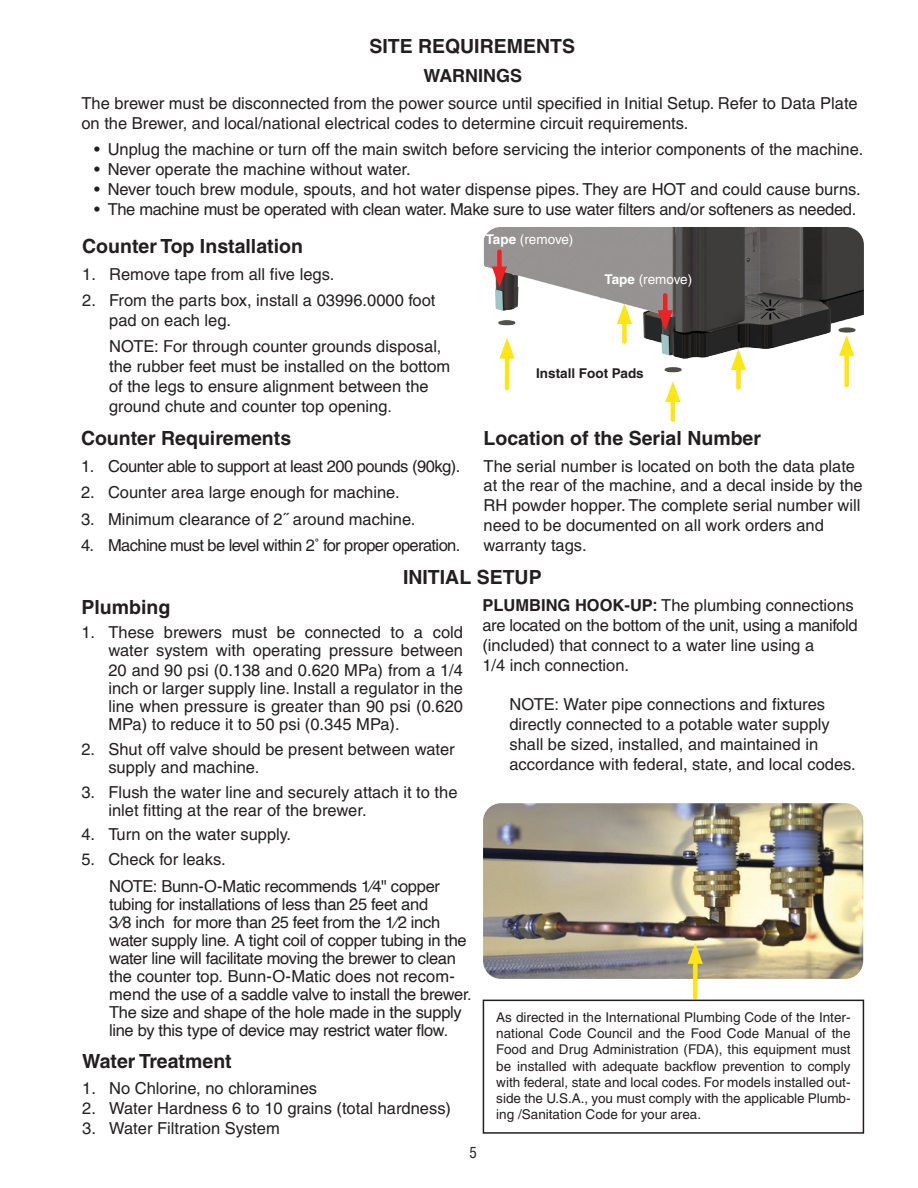
<style>
.page{position:relative;width:918px;height:1188px;background:#fff}
.page>*{position:absolute;margin:0;border:0;box-sizing:border-box;transform-origin:0 0}
.t1{font:700 19.5px "Helvetica LT Pro";color:#231f20}
.t2{font:700 18px "Helvetica LT Pro";color:#231f20}
.t3{font:16.5px/19.8px "Helvetica LT Pro";color:#231f20}
.t4{font:16.5px/18px "Helvetica";letter-spacing:-.015em;color:#231f20}
.t5{font:16.5px "Helvetica LT Pro";letter-spacing:-.02em;color:#231f20}
.t6{font:16.5px "Helvetica LT Pro";letter-spacing:-.035em;color:#231f20}
.t7{font:16.5px "Helvetica LT Pro";letter-spacing:-.03em;color:#231f20}
.t8{font:condensed 15px "Helvetica LT Pro";color:#231f20}
.t9{font:13.5px/16.2px "Helvetica LT Pro";color:#231f20;text-align:justify}
.t10{font:13.5px "Helvetica LT Pro";color:#fff}
.t11{font:700 13.5px "Helvetica LT Pro";color:#231f20}
.s1{font-family:"Helvetica LT Pro"}
.s2{font-weight:700}
.s3{font-weight:700;font-stretch:condensed}
</style>
<div class="page">
<img style="left:483px;top:803px;width:380px;height:176px">
<div style="left:693px;top:956px;width:5px;height:42px;background:#ffe513"></div>
<svg style="left:688px;top:943px;width:15px;height:21px"></svg>
<div style="left:483px;top:1000px;width:381px;height:134px;border:2px solid #231f20"></div>
<img style="left:483px;top:227px;width:381px;height:164px">
<hr style="left:505px;top:350px;width:4px;height:38px;background:#ffe513">
<svg style="left:500px;top:338px;width:15px;height:21px"></svg>
<div style="left:497px;top:252px;width:5px;height:23px;background:#ed2224"></div>
<svg style="left:492px;top:266px;width:15px;height:21px"></svg>
<div style="left:663px;top:295px;width:5px;height:23px;background:#ed2224"></div>
<svg style="left:658px;top:310px;width:15px;height:21px"></svg>
<hr style="left:671px;top:394px;width:4px;height:26px;background:#ffe513">
<svg style="left:665px;top:381px;width:16px;height:21px"></svg>
<div style="left:844px;top:348px;width:5px;height:37px;background:#ffe513"></div>
<svg style="left:839px;top:335px;width:15px;height:21px"></svg>
<p class="t1" style="left:369px;top:34px;width:207px">SITE REQUIREMENTS</p>
<p class="t2" style="left:423px;top:65px;width:100px">WARNINGS</p>
<p class="t3" style="left:81px;top:93px;width:778px">The brewer must be disconnected from the power source until specified in Initial Setup. Refer to Data Plate on the Brewer, and local/national electrical codes to determine circuit requirements.</p>
<p class="t3" style="left:94px;top:140px;width:771px">• Unplug the machine or turn off the main switch before servicing the interior components of the machine.</p>
<p class="t3" style="left:94px;top:159px;width:318px">• Never operate the machine without water.</p>
<p class="t3" style="left:94px;top:179px;width:768px">• Never touch brew module, spouts, and hot water dispense pipes. They are HOT and could cause burns.</p>
<p class="t5" style="left:94px;top:199px;width:764px">• The machine must be operated with clean water. Make sure to use water filters and/or softeners as needed.</p>
<p class="t1" style="left:82px;top:234px;width:222px">Counter Top Installation</p>
<p class="t3" style="left:82px;top:264px;width:254px">1. Remove tape from all five legs.</p>
<p class="t3" style="left:109px;top:290px;width:328px;text-indent:-27px">2. From the parts box, install a 03996.0000 foot pad on each leg.</p>
<p class="t4" style="left:109px;top:337px;width:343px;line-height:19.8px"><span class="s1">NOTE:</span> For through counter grounds disposal, the rubber feet must be installed on the bottom of the legs to ensure alignment between the ground chute and counter top opening.</p>
<p class="t1" style="left:81px;top:426px;width:212px">Counter Requirements</p>
<p class="t7" style="left:81px;top:456px;width:381px">1. Counter able to support at least 200 pounds (90kg).</p>
<p class="t3" style="left:81px;top:483px;width:320px">2. Counter area large enough for machine.</p>
<p class="t3" style="left:81px;top:509px;width:336px">3. Minimum clearance of 2˝ around machine.</p>
<p class="t6" style="left:81px;top:536px;width:381px">4. Machine must be level within 2˚ for proper operation.</p>
<p class="t10" style="left:486px;top:231px;width:89px"><span class="s2">Tape</span> (remove)</p>
<p class="t10" style="left:605px;top:271px;width:89px"><span class="s2">Tape</span> (remove)</p>
<p class="t11" style="left:536px;top:365px;width:109px">Install Foot Pads</p>
<p class="t1" style="left:484px;top:426px;width:279px">Location of the Serial Number</p>
<p class="t3" style="left:484px;top:456px;width:381px">The serial number is located on both the data plate at the rear of the machine, and a decal inside by the RH powder hopper. The complete serial number will need to be documented on all work orders and warranty tags.</p>
<p class="t1" style="left:403px;top:565px;width:140px">INITIAL SETUP</p>
<p class="t1" style="left:81px;top:595px;width:90px">Plumbing</p>
<p class="t3" style="left:81px;top:623px;width:383px;line-height:18px;text-align:right">1. These brewers must be connected to a cold water system with operating pressure between</p>
<p class="t3" style="left:108px;top:661px;width:356px;line-height:18px;text-align:justify">20 and 90 psi (0.138 and 0.620 MPa) from a 1/4 inch or larger supply line. Install a regulator in the line when pressure is greater than 90 psi (0.620<br>MPa) to reduce it to 50 psi (0.345 MPa).</p>
<p class="t3" style="left:108px;top:740px;width:348px;line-height:18px;text-indent:-27px">2. Shut off valve should be present between water supply and machine.</p>
<p class="t3" style="left:108px;top:783px;width:351px;line-height:18px;text-indent:-27px">3. Flush the water line and securely attach it to the inlet fitting at the rear of the brewer.</p>
<p class="t3" style="left:81px;top:825px;width:211px">4. Turn on the water supply.</p>
<p class="t3" style="left:81px;top:849px;width:146px">5. Check for leaks.</p>
<p class="t4" style="left:109px;top:878px;width:364px"><span class="s1">NOTE:</span> Bunn-O-Matic recommends 1⁄4" copper tubing for installations of less than 25 feet and<br>3⁄8 inch for more than 25 feet from the 1⁄2 inch water supply line. A tight coil of copper tubing in the water line will facilitate moving the brewer to clean the counter top. Bunn-O-Matic does not recom&shy;mend the use of a saddle valve to install the brewer.<br>The size and shape of the hole made in the supply line by this type of device may restrict water flow.</p>
<p class="t1" style="left:82px;top:1049px;width:151px">Water Treatment</p>
<p class="t3" style="left:82px;top:1079px;width:236px">1. No Chlorine, no chloramines</p>
<p class="t3" style="left:82px;top:1098px;width:370px">2. Water Hardness 6 to 10 grains (total hardness)</p>
<p class="t3" style="left:82px;top:1118px;width:199px">3. Water Filtration System</p>
<p class="t3" style="left:482px;top:596px;width:377px"><span class="s2">PLUMBING HOOK-UP</span><span class="s3">:</span> The plumbing connections are located on the bottom of the unit, using a manifold (included) that connect to a water line using a<br>1/4 inch connection.</p>
<p class="t3" style="left:509px;top:695px;width:348px">NOTE: Water pipe connections and fixtures directly connected to a potable water supply shall be sized, installed, and maintained in accordance with federal, state, and local codes.</p>
<p class="t9" style="left:496px;top:1009px;width:356px">As directed in the International Plumbing Code of the Inter&shy;national Code Council and the Food Code Manual of the Food and Drug Administration (FDA), this equipment must be installed with adequate backflow prevention to comply with federal, state and local codes. For models installed out&shy;side the U.S.A., you must comply with the applicable Plumb&shy;ing /Sanitation Code for your area.</p>
<p class="t8" style="left:470px;top:1143px;width:9px">5</p>
</div>
